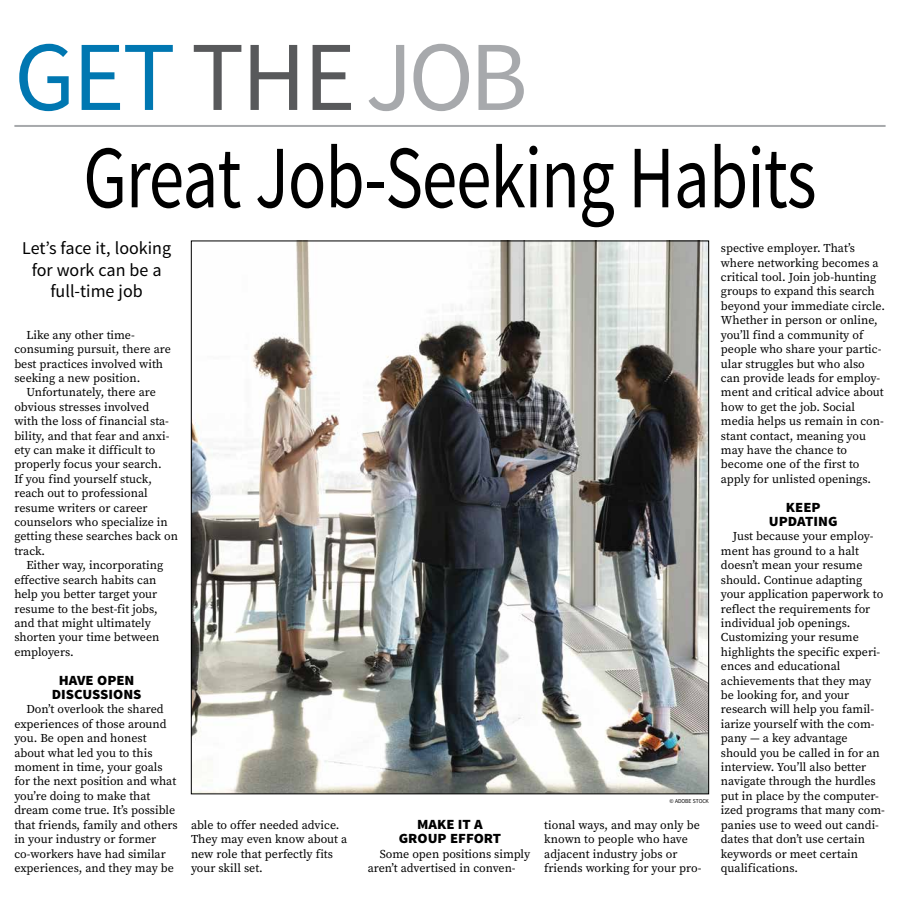
<style>
.page{position:relative;width:900px;height:908px;background:#fff}
.page>*{position:absolute;margin:0;border:0;box-sizing:border-box;transform-origin:0 0}
.t1{font:99px "Source Sans Pro";letter-spacing:-.02em;color:#0077b1}
.t2{font:89px "Source Sans Pro";letter-spacing:-.015em;color:#000;scale:.8 1}
.t3{font:18px/21.6px "Source Sans Pro";color:#000;text-align:center}
.t4{font:900 14px/14.4px "Source Sans Pro";color:#000;text-align:center;scale:1.05 1}
.t5{font:12px/14.4px "Source Serif Pro";color:#000}
.t6{font:6px "Source Sans Pro";color:#000;scale:.95 1}
.s1{color:#58595b}
.s2{color:#a7a9ac}
</style>
<div class="page">
<hr style="left:14px;top:125px;width:872px;height:2px;background:#a7a9ac">
<img style="left:193px;top:242px;width:514px;height:549px">
<h1 class="t1" style="left:14px;top:16px;width:515px">GET <span class="s1">THE</span><span class="s2">JOB</span></h1>
<h2 class="t2" style="left:83px;top:122px;width:918px">Great Job-Seeking Habits</h2>
<h3 class="t3" style="left:22px;top:238px;width:150px">Let’s face it, looking for work can be a full-time job</h3>
<p class="t5" style="left:14px;top:327px;width:158px;text-indent:12px">Like any other time&shy;consuming pursuit, there are best practices involved with seeking a new position.</p>
<p class="t5" style="left:14px;top:385px;width:165px;text-indent:12px">Unfortunately, there are obvious stresses involved<br>with the loss of financial sta&shy;bility, and that fear and anxi&shy;ety can make it difficult to properly focus your search.<br>If you find yourself stuck, reach out to professional resume writers or career counselors who specialize in getting these searches back on track.</p>
<p class="t5" style="left:14px;top:558px;width:150px;text-indent:12px">Either way, incorporating effective search habits can help you better target your resume to the best-fit jobs, and that might ultimately shorten your time between employers.</p>
<p class="t4" style="left:52px;top:673px;width:87px">HAVE OPEN<br>DISCUSSIONS</p>
<p class="t5" style="left:14px;top:702px;width:165px;text-indent:12px">Don’t overlook the shared experiences of those around you. Be open and honest about what led you to this moment in time, your goals for the next position and what you’re doing to make that dream come true. It’s possible that friends, family and others in your industry or former co-workers have had similar experiences, and they may be</p>
<p class="t5" style="left:721px;top:241px;width:166px">spective employer. That’s where networking becomes a critical tool. Join job-hunting groups to expand this search beyond your immediate circle.<br>Whether in person or online, you’ll find a community of people who share your partic&shy;ular struggles but who also can provide leads for employ&shy;ment and critical advice about how to get the job. Social media helps us remain in con&shy;stant contact, meaning you may have the chance to become one of the first to apply for unlisted openings.</p>
<p class="t4" style="left:769px;top:500px;width:67px">KEEP<br>UPDATING</p>
<p class="t5" style="left:721px;top:529px;width:166px;text-indent:12px">Just because your employ&shy;ment has ground to a halt doesn’t mean your resume should. Continue adapting your application paperwork to reflect the requirements for individual job openings.<br>Customizing your resume highlights the specific experi&shy;ences and educational achievements that they may be looking for, and your research will help you famil&shy;iarize yourself with the com&shy;pany — a key advantage should you be called in for an interview. You’ll also better navigate through the hurdles put in place by the computer&shy;ized programs that many com&shy;panies use to weed out candi&shy;dates that don’t use certain keywords or meet certain qualifications.</p>
<p class="t6" style="left:670px;top:796px;width:43px">© ADOBE STOCK</p>
<p class="t5" style="left:191px;top:817px;width:158px">able to offer needed advice.<br>They may even know about a new role that perfectly fits your skill set.</p>
<p class="t4" style="left:399px;top:817px;width:99px">MAKE IT A<br>GROUP EFFORT</p>
<p class="t5" style="left:544px;top:817px;width:159px">tional ways, and may only be known to people who have adjacent industry jobs or friends working for your pro-</p>
<p class="t5" style="left:368px;top:846px;width:164px;text-indent:12px">Some open positions simply aren’t advertised in conven-</p>
</div>
